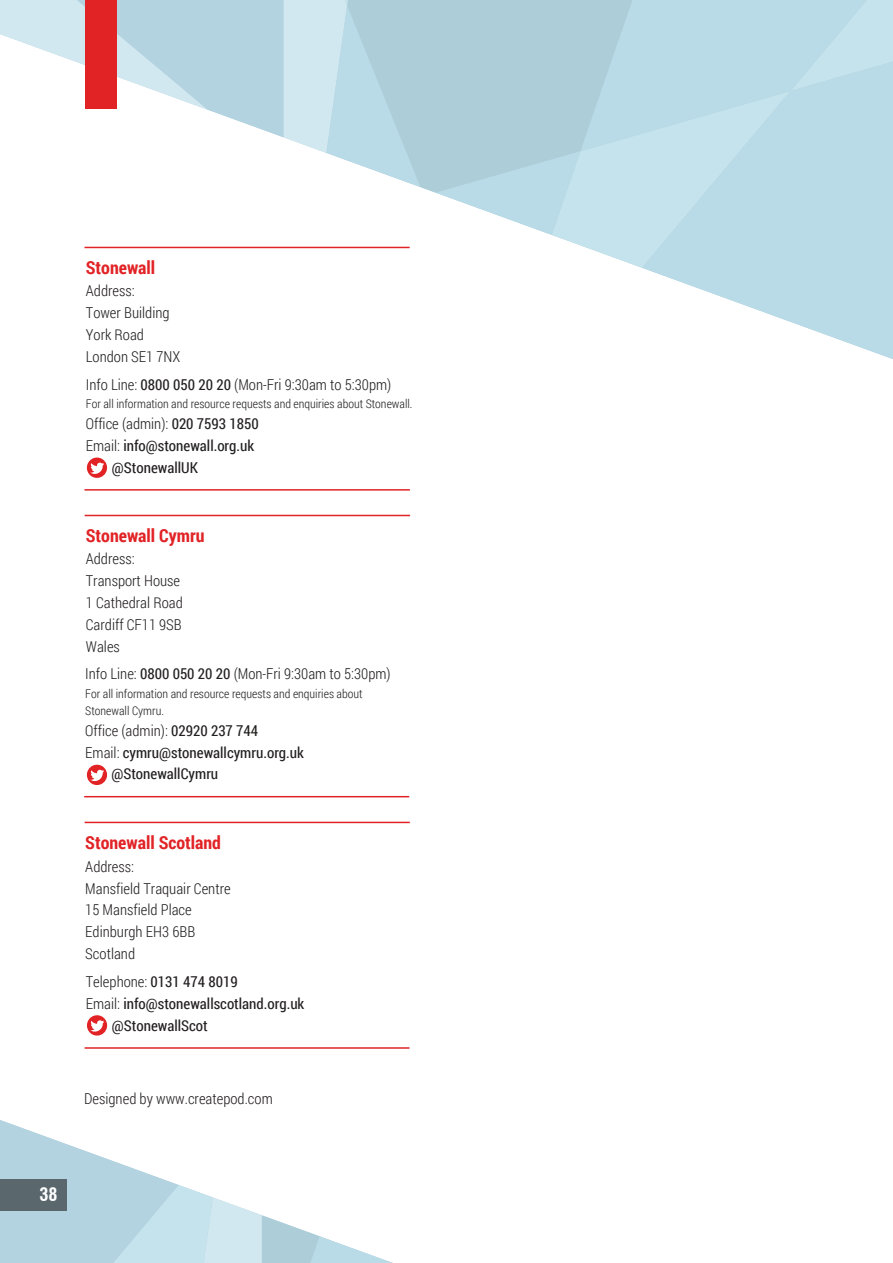
<style>
.page{position:relative;width:893px;height:1263px;background:#fff}
.page>*{position:absolute;margin:0;border:0;box-sizing:border-box;transform-origin:0 0}
.t1{font:700 18px "Roboto Condensed";color:#e12326}
.t2{font:700 condensed 18px "Swiss 721 BT";color:#fff}
.t3{font:300 15px/21.8px "Roboto Condensed";color:#221f1f}
.t4{font:15px "Roboto Condensed";color:#221f1f}
.t5{font:300 12px/17.4px "Roboto Condensed";color:#221f1f}
.s1{font-weight:400}
.s2{font-weight:300}
</style>
<div class="page">
<svg style="left:0;top:1120px;width:393px;height:143px"></svg>
<div style="left:420px;top:0;width:16px;height:193px;background:#adcdd9"></div>
<svg style="left:0;top:0;width:420px;height:187px"></svg>
<svg style="left:643px;top:268px;width:250px;height:91px"></svg>
<svg style="left:436px;top:0;width:457px;height:268px;background:#bcdae6"></svg>
<hr style="left:85px;top:247px;width:325px;height:1px;background:#e12326">
<hr style="left:84px;top:489px;width:326px;height:2px;background:#e12326">
<hr style="left:85px;top:515px;width:325px;height:1px;background:#e12326">
<hr style="left:84px;top:796px;width:325px;height:1px;background:#e12326">
<hr style="left:85px;top:822px;width:325px;height:1px;background:#e12326">
<hr style="left:85px;top:1047px;width:325px;height:2px;background:#e12326">
<svg style="left:86px;top:457px;width:21px;height:21px"></svg>
<svg style="left:86px;top:764px;width:22px;height:21px"></svg>
<svg style="left:86px;top:1015px;width:22px;height:21px"></svg>
<div style="left:0;top:1179px;width:67px;height:31px;background:#5a686d"></div>
<div style="left:86px;top:0;width:31px;height:109px;background:#e12326"></div>
<p class="t1" style="left:86px;top:255px;width:71px">Stonewall</p>
<p class="t3" style="left:86px;top:280px;width:96px">Address:<br>Tower Building<br>York Road<br>London SE1 7NX</p>
<p class="t3" style="left:86px;top:373px;width:307px">Info Line: <span class="s1">0800 050 20 20</span> (Mon-Fri 9:30am to 5:30pm)</p>
<p class="t5" style="left:86px;top:395px;width:328px">For all information and resource requests and enquiries about Stonewall.</p>
<p class="t3" style="left:86px;top:412px;width:174px">Office (admin): <span class="s1">020 7593 1850</span></p>
<p class="t4" style="left:86px;top:435px;width:170px"><span class="s2">Email:</span> info@stonewall.org.uk</p>
<p class="t4" style="left:112px;top:457px;width:88px">@StonewallUK</p>
<p class="t1" style="left:86px;top:523px;width:120px">Stonewall Cymru</p>
<p class="t3" style="left:86px;top:548px;width:98px">Address:<br>Transport House<br>1 Cathedral Road<br>Cardiff CF11 9SB<br>Wales</p>
<p class="t3" style="left:85px;top:662px;width:307px">Info Line: <span class="s1">0800 050 20 20</span> (Mon-Fri 9:30am to 5:30pm)</p>
<p class="t5" style="left:85px;top:684px;width:279px">For all information and resource requests and enquiries about<br>Stonewall Cymru.</p>
<p class="t3" style="left:85px;top:719px;width:174px">Office (admin): <span class="s1">02920 237 744</span></p>
<p class="t4" style="left:111px;top:763px;width:108px">@StonewallCymru</p>
<p class="t4" style="left:85px;top:742px;width:220px"><span class="s2">Email:</span> cymru@stonewallcymru.org.uk</p>
<p class="t1" style="left:85px;top:830px;width:137px">Stonewall Scotland</p>
<p class="t3" style="left:85px;top:855px;width:147px">Address:<br>Mansfield Traquair Centre<br>15 Mansfield Place<br>Edinburgh EH3 6BB<br>Scotland</p>
<p class="t4" style="left:86px;top:971px;width:153px"><span class="s2">Telephone:</span> 0131 474 8019</p>
<p class="t4" style="left:86px;top:993px;width:220px"><span class="s2">Email:</span> info@stonewallscotland.org.uk</p>
<p class="t4" style="left:112px;top:1015px;width:97px">@StonewallScot</p>
<p class="t3" style="left:84px;top:1087px;width:190px">Designed by www.createpod.com</p>
<p class="t2" style="left:39px;top:1184px;width:19px">38</p>
</div>
